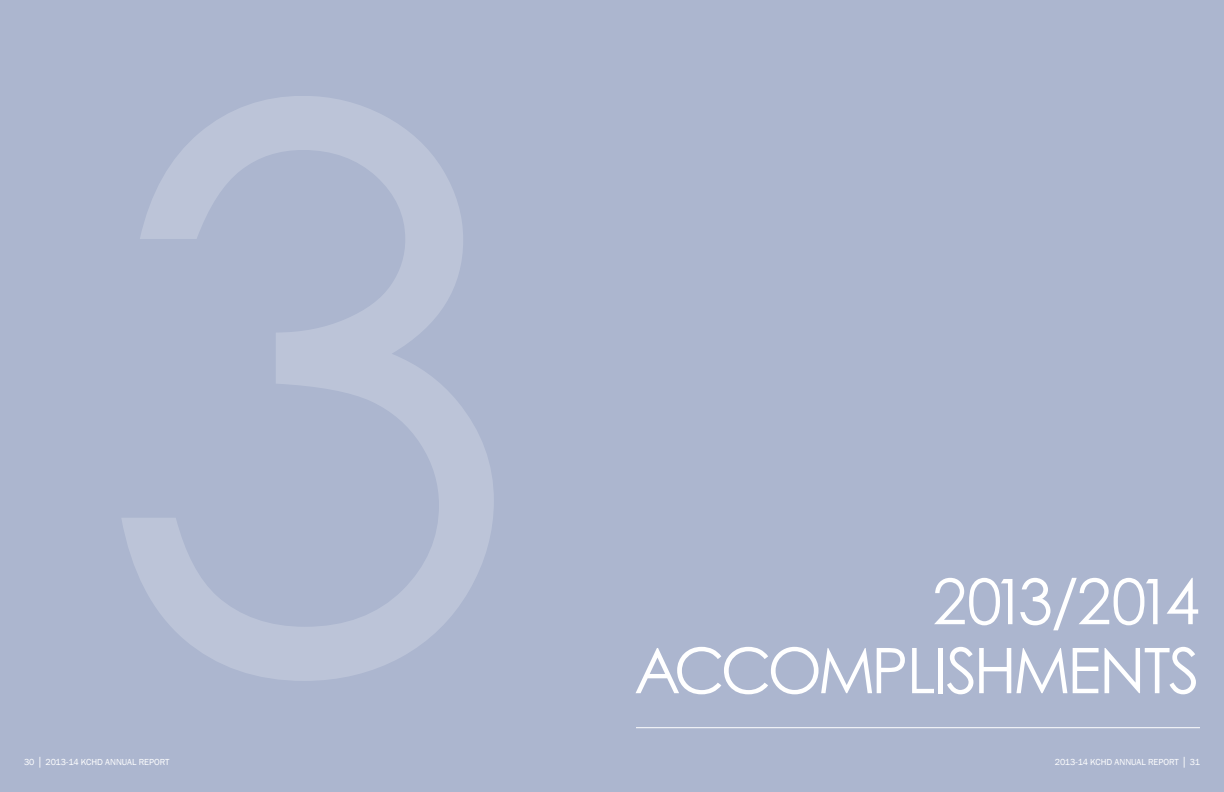
<style>
.page{position:relative;width:1224px;height:792px;background:#acb6cf}
.page>*{position:absolute;margin:0;border:0;box-sizing:border-box;transform-origin:0 0}
.t1{font:63px "Century Gothic";letter-spacing:-.06em;color:#fff}
.t2{font:63px "Century Gothic";letter-spacing:-.125em;color:#fff}
.t3{font:9px "Franklin Gothic";color:#fff}
</style>
<div class="page">
<hr style="left:636px;top:727px;width:564px;height:1px;background:#fff">
<h1 class="t2" style="left:932px;top:557px;width:269px">2013/2014</h1>
<h1 class="t1" style="left:634px;top:626px;width:46px">ACC</h1>
<h1 class="t1" style="left:767px;top:626px;width:434px">OMPLISHMENTS</h1>
<p class="t3" style="left:24px;top:756px;width:147px">30 │ 2013-14 KCHD ANNUAL REPORT</p>
<p class="t3" style="left:1055px;top:756px;width:147px">2013-14 KCHD ANNUAL REPORT │ 31</p>
</div>
